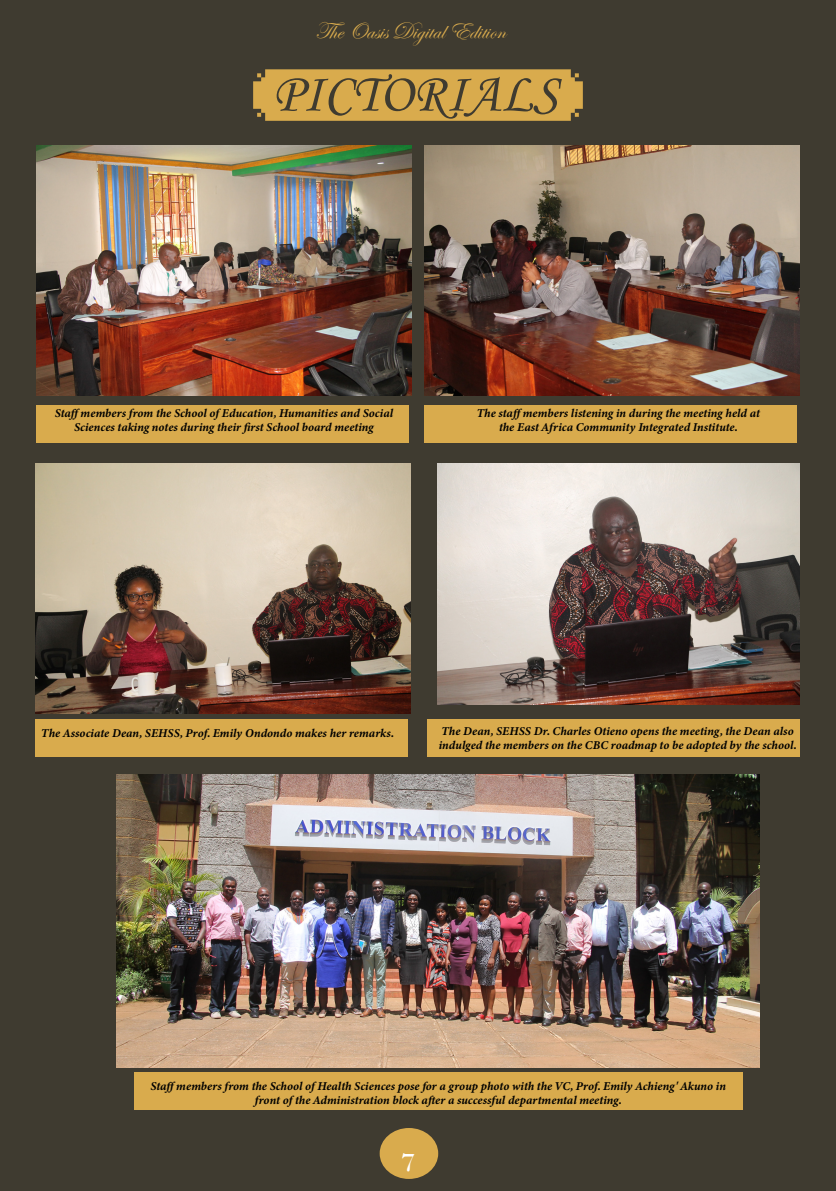
<style>
.page{position:relative;width:836px;height:1191px;background:#fff}
.page>*{position:absolute;margin:0;border:0;box-sizing:border-box;transform-origin:0 0}
.t1{font:55px "Monotype Corsiva";color:#3f3b30}
.t2{font:32px "Bell";color:#fff}
.t3{font:24px "Edwardian Script ITC";color:#d9ab4d}
.t4{font:italic 12px/14.4px "Minion Variable Concept";color:#000;text-align:center}
</style>
<div class="page">
<div style="left:0;top:0;width:835px;height:1191px;background:#3f3b30"></div>
<div style="left:379px;top:1128px;width:59px;height:51px;background:#d9ab4d;border-radius:50%"></div>
<div style="left:36px;top:405px;width:373px;height:38px;background:#d9ab4d"></div>
<div style="left:424px;top:405px;width:372px;height:38px;background:#d9ab4d"></div>
<div style="left:35px;top:719px;width:373px;height:38px;background:#d9ab4d"></div>
<div style="left:427px;top:719px;width:372px;height:38px;background:#d9ab4d"></div>
<div style="left:134px;top:1072px;width:608px;height:38px;background:#d9ab4d"></div>
<div style="left:253px;top:69px;width:329px;height:52px;background:#d9ab4d"></div>
<img style="left:36px;top:146px;width:375px;height:250px">
<img style="left:424px;top:146px;width:375px;height:250px">
<img style="left:35px;top:464px;width:376px;height:250px">
<img style="left:437px;top:464px;width:362px;height:241px">
<img style="left:117px;top:774px;width:642px;height:293px">
<h3 class="t3" style="left:315px;top:18px;width:192px">The Oasis Digital Edition</h3>
<p class="t1" style="left:272px;top:60px;width:286px">PICTORIALS</p>
<p class="t4" style="left:55px;top:406px;width:339px">Staff members from the School of Education, Humanities and Social<br>Sciences taking notes during their first School board meeting</p>
<p class="t4" style="left:476px;top:406px;width:284px">The staff members listening in during the meeting held at the East Africa Community Integrated Institute.</p>
<p class="t4" style="left:41px;top:726px;width:354px">The Associate Dean, SEHSS, Prof. Emily Ondondo makes her remarks.</p>
<p class="t4" style="left:438px;top:724px;width:359px;text-align:left">The Dean, SEHSS Dr. Charles Otieno opens the meeting, the Dean also indulged the members on the CBC roadmap to be adopted by the school.</p>
<p class="t4" style="left:150px;top:1079px;width:576px">Staff members from the School of Health Sciences pose for a group photo with the VC, Prof. Emily Achieng' Akuno in front of the Administration block after a successful departmental meeting.</p>
<h2 class="t2" style="left:400px;top:1142px;width:17px">7</h2>
</div>
